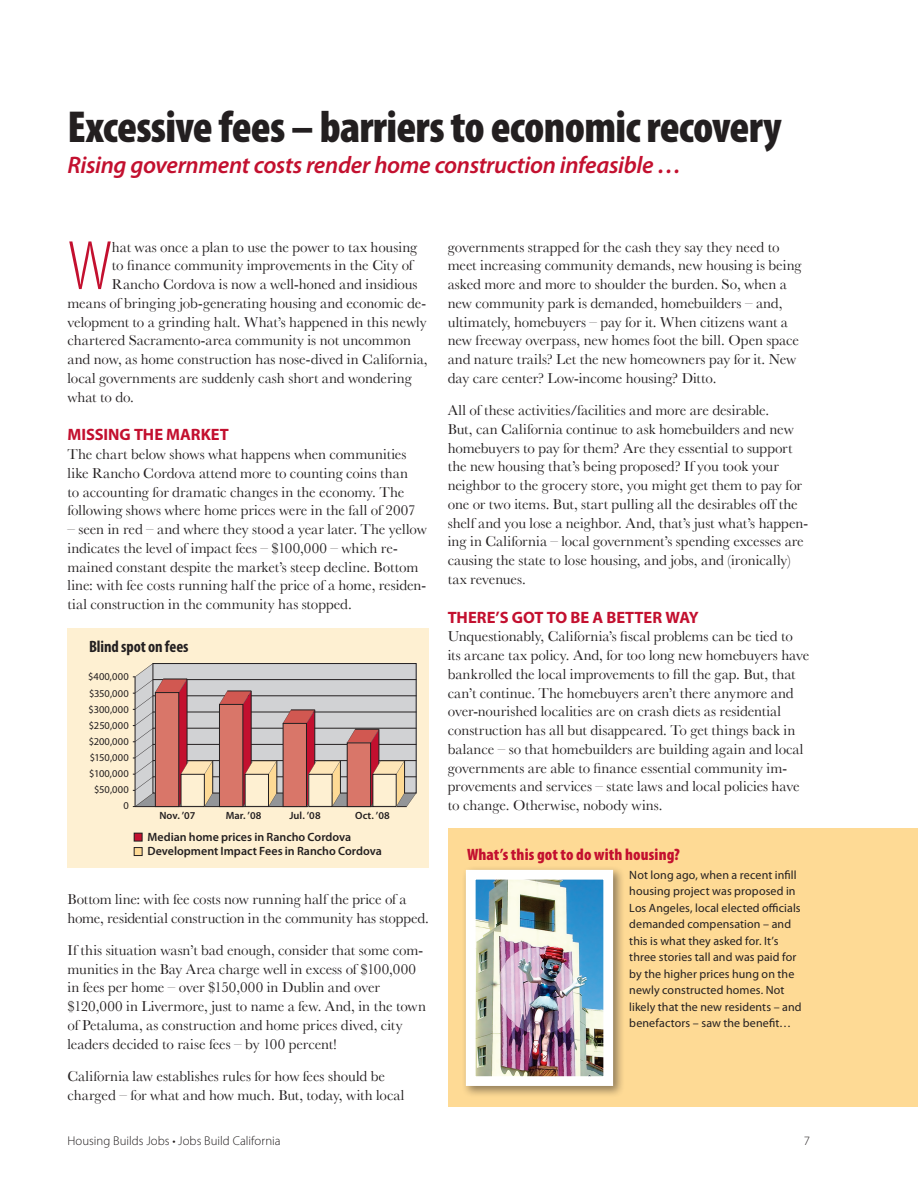
<style>
.page{position:relative;width:918px;height:1188px;background:#fff}
.page>*{position:absolute;margin:0;border:0;box-sizing:border-box;transform-origin:0 0}
.Opening_Paragraphs{font:300 condensed 70.65px "Myriad Pro";color:#c3102f}
.Headers{font:900 condensed 45px "Myriad Pro";letter-spacing:-.015em;color:#231f20}
.kickers{font:italic 600 24px "Myriad Pro";letter-spacing:-.015em;color:#c3102f}
.Subheads{font:700 16.5px "Myriad Pro";letter-spacing:-.005em;color:#c3102f}
.sidebar_headers{font:900 condensed 16.5px "Myriad Pro";letter-spacing:.005em;color:#c3102f}
.Chart_Headers{font:700 condensed 16.5px "Myriad Pro";letter-spacing:-.005em;color:#231f20}
.body_copy{font:15px/18.8px "Baskerville";letter-spacing:-.005em;color:#231f20}
.first_graph_after_su{font:15px/18.8px "Baskerville";letter-spacing:-.005em;color:#231f20}
.Opening_Paragraphs-2{font:15px "Baskerville";letter-spacing:-.005em;color:#231f20}
.t1{font:300 12.75px "Myriad Pro";color:#231f20}
.sidebar_text{font:12px/16.5px "Myriad Pro";letter-spacing:.01em;color:#231f20}
.t2{font:600 12px "Myriad Pro";color:#231f20}
.t3{font:10.5px "Myriad Pro";letter-spacing:.02em;color:#231f20}
.t4{font:600 10.5px "Myriad Pro";letter-spacing:.01em;color:#231f20}
</style>
<div class="page">
<div style="left:448px;top:828px;width:470px;height:279px;background:#feda95"></div>
<div style="left:461px;top:865px;width:164px;height:233px;background:#231f20;opacity:.5"></div>
<img style="left:477px;top:881px;width:125px;height:194px">
<div style="left:466px;top:870px;width:147px;height:216px;border:10px solid #fff"></div>
<div style="left:68px;top:628px;width:361px;height:239px;background:#fef0d2"></div>
<div style="left:134px;top:833px;width:8px;height:8px;background:#c3102f"></div>
<div style="left:134px;top:833px;width:8px;height:8px;border:1px solid #231f20"></div>
<div style="left:134px;top:848px;width:8px;height:8px;background:#feda95"></div>
<div style="left:134px;top:847px;width:8px;height:9px;border:1px solid #231f20"></div>
<svg style="left:133px;top:663px;width:283px;height:144px;background:#c6a39e"></svg>
<div style="left:309px;top:774px;width:23px;height:32px;background:#fef0d2"></div>
<div style="left:309px;top:774px;width:23px;height:33px;border:1px solid #231f20"></div>
<p class="Headers" style="left:68px;top:102px;width:716px">Excessive fees – barriers to economic recovery</p>
<p class="kickers" style="left:68px;top:149px;width:616px">Rising government costs render home construction infeasible …</p>
<p class="Opening_Paragraphs" style="left:68px;top:228px;width:47px">W</p>
<p class="Opening_Paragraphs-2" style="left:112px;top:238px;width:307px">hat was once a plan to use the power to tax housing</p>
<p class="Opening_Paragraphs-2" style="left:112px;top:257px;width:303px">to finance community improvements in the City of</p>
<p class="Opening_Paragraphs-2" style="left:112px;top:275px;width:307px">Rancho Cordova is now a well-honed and insidious</p>
<p class="Opening_Paragraphs-2" style="left:68px;top:294px;width:360px">means of bringing job-generating housing and economic de-</p>
<p class="Opening_Paragraphs-2" style="left:68px;top:313px;width:361px">velopment to a grinding halt. What’s happened in this newly</p>
<p class="Opening_Paragraphs-2" style="left:68px;top:332px;width:345px">chartered Sacramento-area community is not uncommon</p>
<p class="Opening_Paragraphs-2" style="left:68px;top:350px;width:362px">and now, as home construction has nose-dived in California,</p>
<p class="Opening_Paragraphs-2" style="left:68px;top:369px;width:346px">local governments are suddenly cash short and wondering</p>
<p class="Opening_Paragraphs-2" style="left:68px;top:388px;width:68px">what to do.</p>
<p class="Subheads" style="left:68px;top:424px;width:163px">MISSING THE MARKET</p>
<p class="first_graph_after_su" style="left:68px;top:445px;width:350px">The chart below shows what happens when communities like Rancho Cordova attend more to counting coins than to accounting for dramatic changes in the economy. The following shows where home prices were in the fall of 2007</p>
<p class="first_graph_after_su" style="left:68px;top:520px;width:361px">– seen in red – and where they stood a year later. The yellow indicates the level of impact fees – $100,000 – which re&shy;mained constant despite the market’s steep decline. Bottom line: with fee costs running half the price of a home, residen&shy;tial construction in the community has stopped.</p>
<p class="Chart_Headers" style="left:89px;top:636px;width:101px">Blind spot on fees</p>
<p class="t3" style="left:88px;top:670px;width:42px">$400,000</p>
<p class="t3" style="left:89px;top:687px;width:41px">$350,000</p>
<p class="t3" style="left:89px;top:703px;width:42px">$300,000</p>
<p class="t3" style="left:89px;top:719px;width:41px">$250,000</p>
<p class="t3" style="left:89px;top:735px;width:42px">$200,000</p>
<p class="t3" style="left:90px;top:751px;width:41px">$150,000</p>
<p class="t3" style="left:89px;top:767px;width:41px">$100,000</p>
<p class="t3" style="left:94px;top:783px;width:36px">$50,000</p>
<p class="t3" style="left:123px;top:799px;width:7px">0</p>
<p class="t4" style="left:159px;top:809px;width:37px">Nov. ’07</p>
<p class="t4" style="left:226px;top:809px;width:37px">Mar. ’08</p>
<p class="t4" style="left:289px;top:809px;width:33px">Jul. ’08</p>
<p class="t4" style="left:355px;top:809px;width:36px">Oct. ’08</p>
<p class="t2" style="left:147px;top:829px;width:205px">Median home prices in Rancho Cordova</p>
<p class="t2" style="left:147px;top:844px;width:236px">Development Impact Fees in Rancho Cordova</p>
<p class="body_copy" style="left:68px;top:889px;width:363px">Bottom line: with fee costs now running half the price of a home, residential construction in the community has stopped.</p>
<p class="body_copy" style="left:68px;top:940px;width:360px">If this situation wasn’t bad enough, consider that some com&shy;munities in the Bay Area charge well in excess of $100,000 in fees per home – over $150,000 in Dublin and over $120,000 in Livermore, just to name a few. And, in the town of Petaluma, as construction and home prices dived, city leaders decided to raise fees – by 100 percent!</p>
<p class="body_copy" style="left:68px;top:1066px;width:338px">California law establishes rules for how fees should be charged – for what and how much. But, today, with local</p>
<p class="body_copy" style="left:448px;top:237px;width:355px">governments strapped for the cash they say they need to meet increasing community demands, new housing is being asked more and more to shoulder the burden. So, when a new community park is demanded, homebuilders – and, ultimately, homebuyers – pay for it. When citizens want a new freeway overpass, new homes foot the bill. Open space and nature trails? Let the new homeowners pay for it. New day care center? Low-income housing? Ditto.</p>
<p class="body_copy" style="left:448px;top:401px;width:362px">All of these activities/facilities and more are desirable.<br>But, can California continue to ask homebuilders and new homebuyers to pay for them? Are they essential to support the new housing that’s being proposed? If you took your neighbor to the grocery store, you might get them to pay for one or two items. But, start pulling all the desirables off the shelf and you lose a neighbor. And, that’s just what’s happen&shy;ing in California – local government’s spending excesses are causing the state to lose housing, and jobs, and (ironically) tax revenues.</p>
<p class="Subheads" style="left:448px;top:606px;width:251px">THE RE’S GOT TO BE A BETTER WAY</p>
<p class="first_graph_after_su" style="left:448px;top:627px;width:363px">Unquestionably, California’s fiscal problems can be tied to its arcane tax policy. And, for too long new homebuyers have bankrolled the local improvements to fill the gap. But, that can’t continue. The homebuyers aren’t there anymore and over-nourished localities are on crash diets as residential construction has all but disappeared. To get things back in balance – so that homebuilders are building again and local governments are able to finance essential community im&shy;provements and services – state laws and local policies have to change. Otherwise, nobody wins.</p>
<p class="sidebar_headers" style="left:467px;top:845px;width:214px">What’s this got to do with housing?</p>
<p class="sidebar_text" style="left:629px;top:866px;width:174px">Not long ago, when a recent infill housing project was proposed in<br>Los Angeles, local elected officials demanded compensation – and this is what they asked for. It’s three stories tall and was paid for by the higher prices hung on the newly constructed homes. Not likely that the new residents – and benefactors – saw the benefit…</p>
<p class="t1" style="left:68px;top:1134px;width:215px">Housing Builds Jobs • Jobs Build California</p>
<p class="t1" style="left:804px;top:1134px;width:8px">7</p>
</div>
